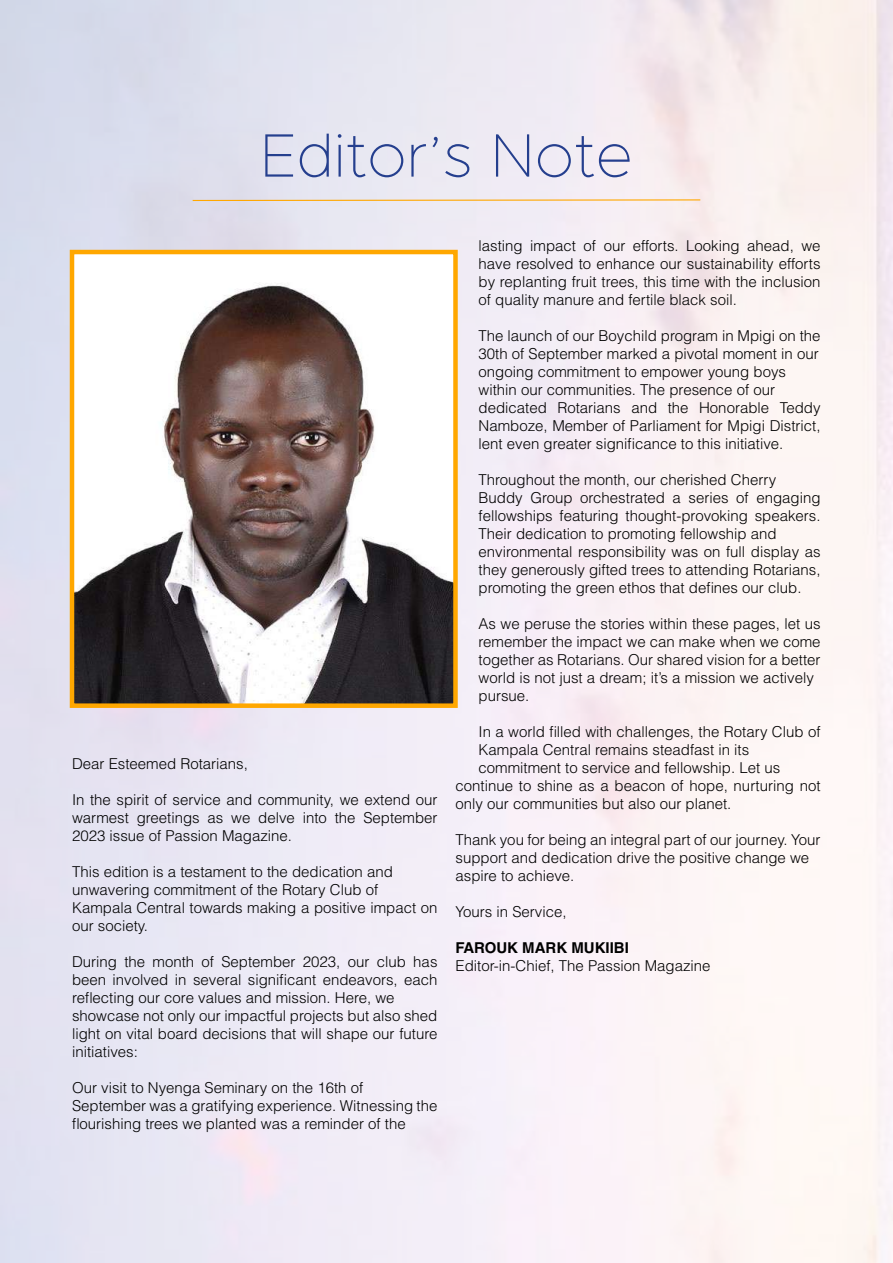
<style>
.page{position:relative;width:893px;height:1263px;background:#fff}
.page>*{position:absolute;margin:0;border:0;box-sizing:border-box;transform-origin:0 0}
.t1{font:100 61.5px "Metropolis";color:#253f8e}
.t2{font:300 15px/18px "Helvetica LT Std";color:#000}
.t3{font:700 15px "Helvetica LT Std";color:#000}
</style>
<div class="page">
<svg style="left:192px;top:199px;width:509px;height:3px;background:#f3cf96"></svg>
<img style="left:75px;top:282px;width:378px;height:421px">
<div style="left:70px;top:250px;width:388px;height:458px;border:4px solid #ffa700"></div>
<h1 class="t1" style="left:260px;top:117px;width:374px">Editor’s Note</h1>
<p class="t2" style="left:72px;top:754px;width:177px">Dear Esteemed Rotarians,</p>
<p class="t2" style="left:72px;top:790px;width:367px;text-align:justify">In the spirit of service and community, we extend our warmest greetings as we delve into the September 2023 issue of Passion Magazine.</p>
<p class="t2" style="left:72px;top:862px;width:367px">This edition is a testament to the dedication and unwavering commitment of the Rotary Club of Kampala Central towards making a positive impact on our society.</p>
<p class="t2" style="left:72px;top:952px;width:367px">During the month of September 2023, our club has been involved in several significant endeavors, each reflecting our core values and mission. Here, we showcase not only our impactful projects but also shed light on vital board decisions that will shape our future initiatives:</p>
<p class="t2" style="left:72px;top:1078px;width:367px">Our visit to Nyenga Seminary on the 16th of<br>September was a gratifying experience. Witnessing the flourishing trees we planted was a reminder of the</p>
<p class="t2" style="left:478px;top:237px;width:344px;text-align:justify">lasting impact of our efforts. Looking ahead, we have resolved to enhance our sustainability efforts by replanting fruit trees, this time with the inclusion of quality manure and fertile black soil.</p>
<p class="t2" style="left:478px;top:327px;width:343px">The launch of our Boychild program in Mpigi on the 30th of September marked a pivotal moment in our ongoing commitment to empower young boys within our communities. The presence of our dedicated Rotarians and the Honorable Teddy Namboze, Member of Parliament for Mpigi District, lent even greater significance to this initiative.</p>
<p class="t2" style="left:478px;top:471px;width:344px">Throughout the month, our cherished Cherry Buddy Group orchestrated a series of engaging fellowships featuring thought-provoking speakers.<br>Their dedication to promoting fellowship and environmental responsibility was on full display as they generously gifted trees to attending Rotarians, promoting the green ethos that defines our club.</p>
<p class="t2" style="left:478px;top:615px;width:343px">As we peruse the stories within these pages, let us remember the impact we can make when we come together as Rotarians. Our shared vision for a better world is not just a dream; it’s a mission we actively pursue.</p>
<p class="t2" style="left:478px;top:723px;width:343px">In a world filled with challenges, the Rotary Club of</p>
<p class="t2" style="left:478px;top:741px;width:272px">Kampala Central remains steadfast in its</p>
<p class="t2" style="left:478px;top:759px;width:303px">commitment to service and fellowship. Let us</p>
<p class="t2" style="left:455px;top:777px;width:367px">continue to shine as a beacon of hope, nurturing not</p>
<p class="t2" style="left:455px;top:795px;width:277px">only our communities but also our planet.</p>
<p class="t2" style="left:455px;top:831px;width:367px">Thank you for being an integral part of our journey. Your support and dedication drive the positive change we aspire to achieve.</p>
<p class="t2" style="left:455px;top:903px;width:113px">Yours in Service,</p>
<p class="t3" style="left:455px;top:939px;width:175px">FAROUK MARK MUKIIBI</p>
<p class="t2" style="left:455px;top:957px;width:257px">Editor-in-Chief, The Passion Magazine</p>
</div>
